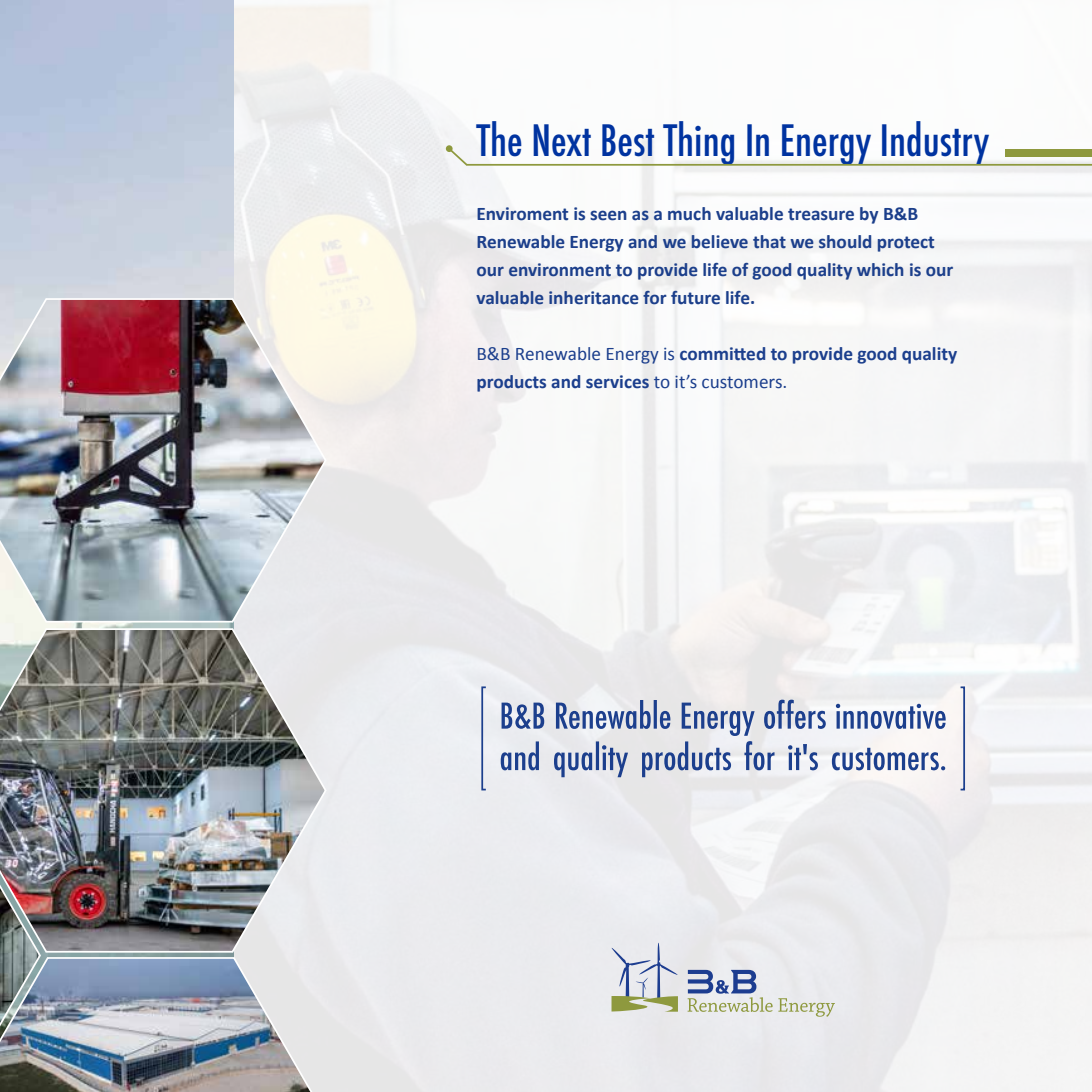
<style>
.page{position:relative;width:1092px;height:1092px;background:#fff}
.page>*{position:absolute;margin:0;border:0;box-sizing:border-box;transform-origin:0 0}
.t1{font:500 condensed 42px "Futura";color:#0033a0}
.t2{font:700 19.25px/28px "Calibri";color:#1c3f8b}
.t3{font:700 19.25px/28px "Calibri";color:#1c3f8d}
.s1{font-weight:400}
</style>
<div class="page">
<img style="left:0;top:0;width:1091px;height:1091px">
<svg style="left:0;top:626px;width:327px;height:165px;background:#848785"></svg>
<img style="left:0;top:296px;width:327px;height:327px">
<img style="left:0;top:791px;width:328px;height:300px">
<hr style="left:466px;top:164px;width:625px;height:2px;background:#8e993e">
<svg style="left:447px;top:147px;width:22px;height:20px"></svg>
<div style="left:446px;top:145px;width:6px;height:7px;background:#8e993e;border-radius:50%"></div>
<div style="left:1005px;top:149px;width:86px;height:7px;background:#8e993e"></div>
<svg style="left:500px;top:699px;width:445px;height:78px"></svg>
<div style="left:481px;top:686px;width:5px;height:104px;border:2px solid #1c3f8d"></div>
<svg style="left:778px;top:998px;width:56px;height:18px"></svg>
<svg style="left:611px;top:942px;width:67px;height:69px;background:#c9cecb"></svg>
<svg style="left:687px;top:969px;width:85px;height:42px;background:#b3bcca"></svg>
<h1 class="t1" style="left:476px;top:114px;width:514px">The Next Best Thing In Energy Industry</h1>
<p class="t2" style="left:476px;top:198px;width:478px">Enviroment is seen as a much valuable treasure by B&amp;B Renewable Energy and we believe that we should protect our environment to provide life of good quality which is our valuable inheritance for future life.</p>
<p class="t3" style="left:476px;top:338px;width:482px"><span class="s1">B&amp;B Renewable Energy is</span> committed to provide good quality products and services <span class="s1">to it’s customers.</span></p>
</div>
